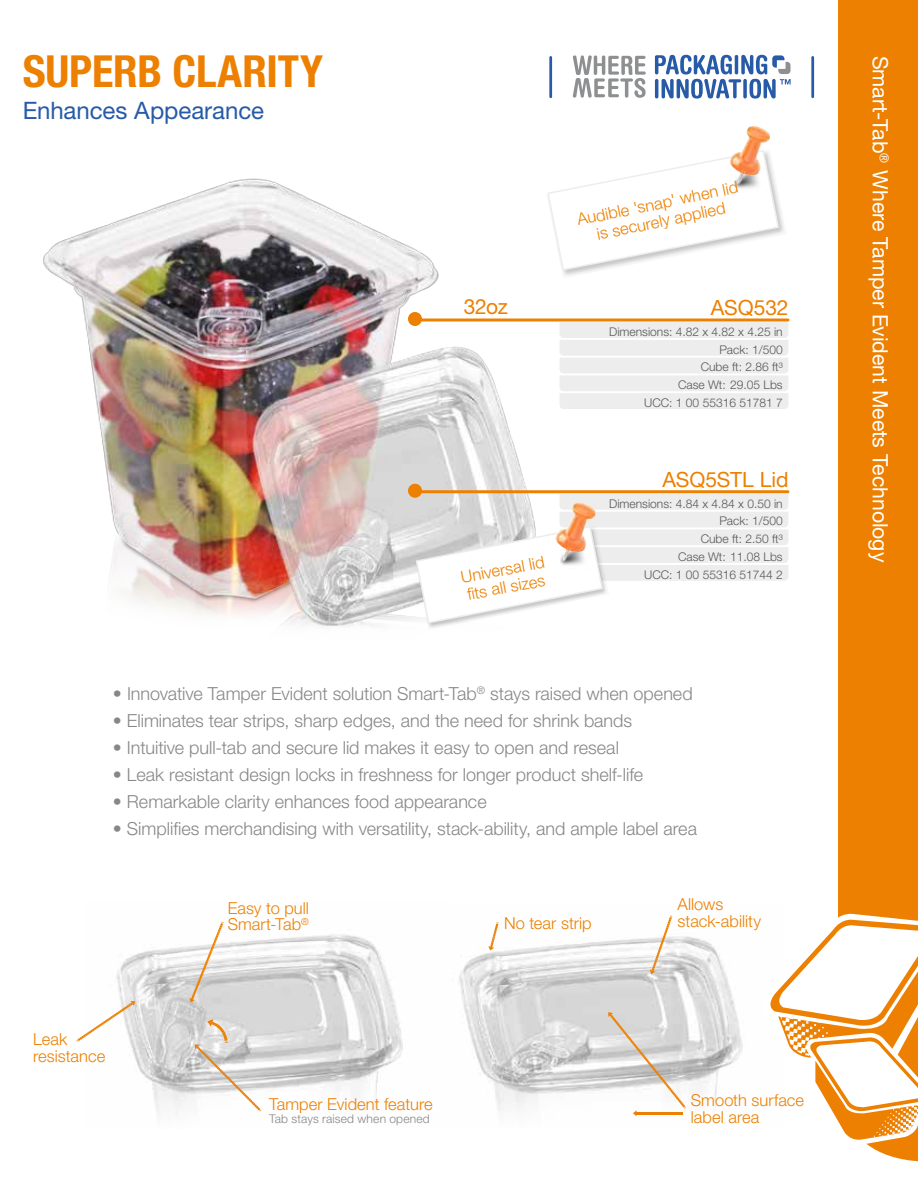
<style>
.page{position:relative;width:918px;height:1188px;background:#fff}
.page>*{position:absolute;margin:0;border:0;box-sizing:border-box;transform-origin:0 0}
.t1{font:700 condensed 44.25px "Helvetica Neue";letter-spacing:-.005em;color:#ed8000}
.t2{font:24px "Helvetica Neue";color:#275ba7}
.t3{font:21.15px "Helvetica Neue";letter-spacing:-.005em;color:#fff}
.t4{font:21px "Helvetica Neue";letter-spacing:-.005em;color:#ed8000}
.t5{font:300 18px "Helvetica Neue LT Std";color:#878787}
.t6{font:300 16.5px/16.4px "Helvetica Neue LT Std";color:#ed8000}
.t7{font:300 12px/17.7px "Helvetica Neue LT Std";color:#575756;text-align:right}
.t8{font:300 12px "Helvetica Neue LT Std";letter-spacing:.015em;color:#878787}
</style>
<div class="page">
<img style="left:43px;top:178px;width:507px;height:449px">
<img style="left:459px;top:915px;width:284px;height:152px">
<img style="left:116px;top:921px;width:287px;height:146px">
<svg style="left:138px;top:1067px;width:585px;height:50px"></svg>
<div style="left:839px;top:0;width:79px;height:1072px;background:#ed8000"></div>
<svg style="left:770px;top:914px;width:148px;height:248px"></svg>
<hr style="left:549px;top:56px;width:3px;height:42px;background:#275ba7">
<hr style="left:811px;top:56px;width:3px;height:42px;background:#275ba7">
<svg style="left:655px;top:55px;width:136px;height:44px"></svg>
<svg style="left:573px;top:55px;width:73px;height:43px"></svg>
<svg style="left:560px;top:322px;width:228px;height:87px;background:#eee"></svg>
<hr style="left:417px;top:319px;width:371px;height:3px;background:#ed8000">
<div style="left:408px;top:312px;width:14px;height:14px;background:#ed8000;border-radius:50%"></div>
<hr style="left:417px;top:490px;width:371px;height:3px;background:#ed8000">
<div style="left:408px;top:484px;width:14px;height:14px;background:#ed8000;border-radius:50%"></div>
<svg style="left:415px;top:494px;width:373px;height:134px"></svg>
<img style="left:508px;top:493px;width:136px;height:123px">
<img style="left:555px;top:502px;width:40px;height:59px">
<svg style="left:546px;top:166px;width:202px;height:113px"></svg>
<img style="left:682px;top:157px;width:102px;height:83px">
<img style="left:730px;top:126px;width:40px;height:59px">
<svg style="left:189px;top:922px;width:35px;height:80px"></svg>
<svg style="left:76px;top:1001px;width:59px;height:41px"></svg>
<svg style="left:488px;top:922px;width:11px;height:28px"></svg>
<svg style="left:650px;top:916px;width:22px;height:58px"></svg>
<svg style="left:608px;top:1012px;width:78px;height:104px"></svg>
<svg style="left:195px;top:1019px;width:66px;height:93px"></svg>
<h1 class="t1" style="left:23px;top:44px;width:302px">SUPERB CLARITY</h1>
<h2 class="t2" style="left:23px;top:97px;width:243px">Enhances Appearance</h2>
<p class="t4" style="left:464px;top:294px;width:46px">32oz</p>
<p class="t6" style="left:459px;top:568px;width:86px;line-height:18px;rotate:-11deg">Universal lid fi ts all sizes</p>
<p class="t6" style="left:575px;top:211px;width:165px;line-height:18px;text-align:center;rotate:-12deg">Audible 'snap' when lid is securely applied</p>
<p class="t4" style="left:711px;top:295px;width:79px">ASQ532</p>
<p class="t7" style="left:609px;top:323px;width:175px">Dimensions: 4.82 x 4.82 x 4.25 in<br>Pack: 1/500<br>Cube ft: 2.86 ft³<br>Case Wt: 29.05 Lbs<br>UCC: 1 00 55316 51781 7</p>
<p class="t4" style="left:663px;top:467px;width:127px">ASQ5STL Lid</p>
<p class="t7" style="left:609px;top:494px;width:175px">Dimensions: 4.84 x 4.84 x 0.50 in<br>Pack: 1/500<br>Cube ft: 2.50 ft³<br>Case Wt: 11.08 Lbs<br>UCC: 1 00 55316 51744 2</p>
<p class="t5" style="left:113px;top:683px;width:581px">• Innovative Tamper Evident solution Smart-Tab<sup>®</sup> stays raised when opened</p>
<p class="t5" style="left:113px;top:710px;width:521px">• Eliminates tear strips, sharp edges, and the need for shrink bands</p>
<p class="t5" style="left:113px;top:737px;width:508px">• Intuitive pull-tab and secure lid makes it easy to open and reseal</p>
<p class="t5" style="left:113px;top:764px;width:532px">• Leak resistant design locks in freshness for longer product shelf-life</p>
<p class="t5" style="left:113px;top:791px;width:375px">• Remarkable clarity enhances food appearance</p>
<p class="t5" style="left:113px;top:818px;width:586px">• Simplifies merchandising with versatility, stack-ability, and ample label area</p>
<p class="t6" style="left:33px;top:1031px;width:74px">Leak resistance</p>
<p class="t6" style="left:228px;top:900px;width:83px">Easy to pull<br>Smart-Tab<sup>®</sup></p>
<p class="t6" style="left:269px;top:1095px;width:165px">Tamper Evident feature</p>
<p class="t8" style="left:269px;top:1112px;width:162px">Tab stays raised when opened</p>
<p class="t6" style="left:504px;top:915px;width:89px">No tear strip</p>
<p class="t6" style="left:678px;top:896px;width:85px">Allows stack-ability</p>
<p class="t6" style="left:691px;top:1092px;width:115px">Smooth surface label area</p>
<p class="t3" style="left:893px;top:56px;width:508px;rotate:90deg">Smart-Tab<sup>®</sup> Where Tamper Evident Meets Technology</p>
</div>
